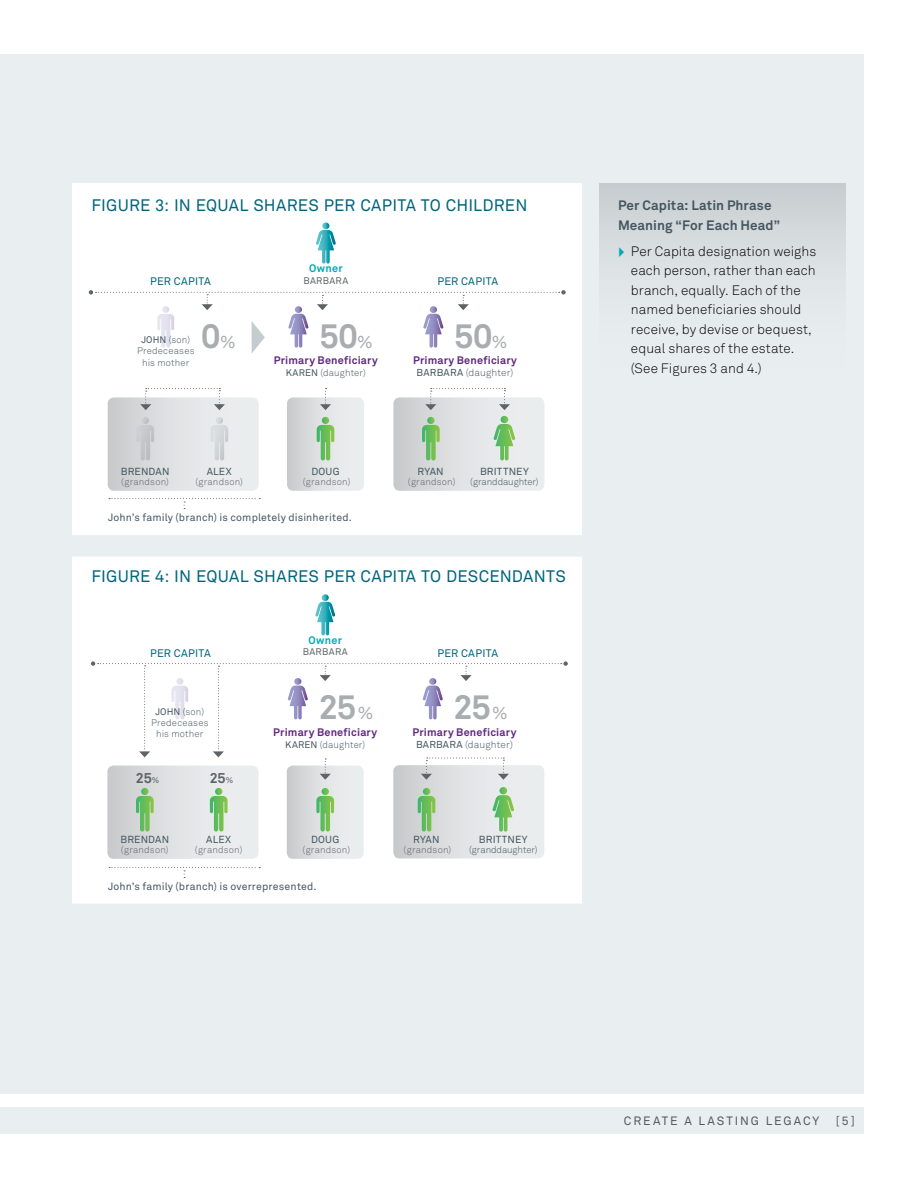
<style>
.page{position:relative;width:918px;height:1188px;background:#fff}
.page>*{position:absolute;margin:0;border:0;box-sizing:border-box;transform-origin:0 0}
.t1{font:700 33.9px "Akkurat Pro";letter-spacing:-.025em;color:#a8adb0}
.t2{font:16.5px "Akkurat Pro";letter-spacing:.015em;color:#00657d}
.t3{font:700 14.25px "Akkurat Pro";color:#5d6366}
.t4{font:13.5px/19.5px "Akkurat Light Pro";letter-spacing:.005em;color:#000}
.t5{font:700 13.5px/19.5px "Akkurat Pro";letter-spacing:.005em;color:#445660}
.t6{font:12px "Akkurat Pro";color:#57595b}
.t7{font:700 10.8px "Akkurat Pro";letter-spacing:.015em;color:#5f277e}
.t8{font:10.8px "Akkurat Pro";letter-spacing:.02em;color:#00657d}
.t9{font:700 10.8px "Akkurat Pro";letter-spacing:.025em;color:#00a9b6}
.t10{font:10.5px "Akkurat Pro";letter-spacing:.02em;color:#445660}
.t11{font:10.2px "Akkurat Pro";letter-spacing:.02em;color:#445660}
.t12{font:10.05px "Akkurat Light Pro";letter-spacing:.015em;color:#445660}
.t13{font:10.05px "Akkurat Pro";color:#445660}
.t14{font:9.45px/11.4px "Akkurat Light Pro";letter-spacing:.015em;color:#445660;text-align:center}
.t15{font:9.45px "Akkurat Light Pro";letter-spacing:.015em;color:#5d6366}
.t16{font:9.45px "Akkurat Pro";color:#5d6366}
.t17{font:9.45px "Akkurat Pro";color:#445660}
.s1{font-family:"Akkurat Pro"}
.s2{font-weight:400;font-size:16.95px}
.s3{font-weight:400;font-size:8.1px}
</style>
<div class="page">
<div style="left:0;top:54px;width:864px;height:1040px;background:#e9eff1"></div>
<div style="left:0;top:1107px;width:864px;height:27px;background:#e9eff1"></div>
<div style="left:600px;top:183px;width:246px;height:208px;background:linear-gradient(to bottom,#ccd1d4,#eff5f7)"></div>
<div style="left:72px;top:557px;width:510px;height:347px;background:#fff"></div>
<div style="left:72px;top:183px;width:510px;height:352px;background:#fff"></div>
<svg style="left:316px;top:223px;width:20px;height:41px"></svg>
<svg style="left:109px;top:498px;width:151px;height:11px"></svg>
<svg style="left:109px;top:867px;width:151px;height:11px"></svg>
<div style="left:108px;top:397px;width:151px;height:94px;background:linear-gradient(to right,#cdcfd1,#f1f4f5);border-radius:6px"></div>
<div style="left:287px;top:397px;width:77px;height:94px;background:linear-gradient(to right,#cdcfd0,#f1f4f5);border-radius:6px"></div>
<svg style="left:317px;top:417px;width:17px;height:43px"></svg>
<svg style="left:320px;top:388px;width:11px;height:22px"></svg>
<div style="left:393px;top:397px;width:151px;height:94px;background:linear-gradient(to right,#ccced0,#f1f4f5);border-radius:6px"></div>
<svg style="left:493px;top:416px;width:22px;height:44px"></svg>
<svg style="left:422px;top:417px;width:18px;height:43px"></svg>
<svg style="left:136px;top:417px;width:18px;height:43px"></svg>
<svg style="left:211px;top:417px;width:17px;height:43px"></svg>
<svg style="left:140px;top:388px;width:85px;height:22px"></svg>
<svg style="left:425px;top:388px;width:85px;height:22px"></svg>
<svg style="left:89px;top:290px;width:477px;height:63px"></svg>
<svg style="left:315px;top:594px;width:20px;height:41px"></svg>
<div style="left:107px;top:766px;width:151px;height:93px;background:linear-gradient(to right,#cdcfd0,#f1f4f5);border-radius:6px"></div>
<svg style="left:210px;top:788px;width:18px;height:44px"></svg>
<svg style="left:136px;top:788px;width:18px;height:44px"></svg>
<div style="left:287px;top:766px;width:77px;height:93px;background:linear-gradient(to right,#cdcfd1,#f1f4f5);border-radius:6px"></div>
<svg style="left:316px;top:788px;width:18px;height:44px"></svg>
<div style="left:393px;top:765px;width:151px;height:93px;background:linear-gradient(to right,#ccced0,#f1f4f5);border-radius:6px"></div>
<svg style="left:492px;top:787px;width:22px;height:45px"></svg>
<svg style="left:418px;top:788px;width:17px;height:44px"></svg>
<svg style="left:91px;top:661px;width:477px;height:119px"></svg>
<svg style="left:619px;top:248px;width:5px;height:9px"></svg>
<p class="t2" style="left:91px;top:196px;width:197px">FIGURE 3: IN EQUAL SHARES</p>
<p class="t2" style="left:324px;top:196px;width:11px">PER</p>
<p class="t2" style="left:360px;top:196px;width:41px">CAPITA</p>
<p class="t2" style="left:421px;top:196px;width:74px">TO CHI LDREN</p>
<p class="t8" style="left:150px;top:275px;width:51px">PER CAPITA</p>
<p class="t9" style="left:309px;top:262px;width:35px">Owner</p>
<p class="t16" style="left:303px;top:275px;width:15px">BARBARA</p>
<p class="t8" style="left:437px;top:275px;width:51px">PER CAPITA</p>
<p class="t14" style="left:137px;top:334px;width:59px"><span class="s1">JOHN</span> (son)<br>Predeceases his mother</p>
<h1 class="t1" style="left:201px;top:315px;width:36px">0<span class="s2">%</span></h1>
<h1 class="t1" style="left:454px;top:315px;width:55px">50<span class="s2">%</span></h1>
<h1 class="t1" style="left:319px;top:315px;width:55px">50<span class="s2">%</span></h1>
<p class="t7" style="left:274px;top:354px;width:105px">Primary Beneficiary</p>
<p class="t17" style="left:286px;top:367px;width:15px">KAREN</p>
<p class="t14" style="left:320px;top:367px;width:47px">(daughter)</p>
<p class="t7" style="left:413px;top:354px;width:105px">Primary Beneficiary</p>
<p class="t13" style="left:417px;top:367px;width:15px">BARBARA</p>
<p class="t12" style="left:466px;top:367px;width:49px">(daughter)</p>
<p class="t11" style="left:121px;top:465px;width:15px">BRENDAN</p>
<p class="t15" style="left:121px;top:476px;width:49px">(grandson)</p>
<p class="t11" style="left:207px;top:465px;width:26px">ALEX</p>
<p class="t15" style="left:195px;top:476px;width:49px">(grandson)</p>
<p class="t11" style="left:311px;top:466px;width:28px">DOUG</p>
<p class="t15" style="left:303px;top:476px;width:49px">(grandson)</p>
<p class="t11" style="left:417px;top:466px;width:15px">RYAN</p>
<p class="t15" style="left:408px;top:476px;width:49px">(grandson)</p>
<p class="t11" style="left:480px;top:466px;width:14px">BRITTNEY</p>
<p class="t14" style="left:470px;top:476px;width:70px">(granddaughter)</p>
<p class="t10" style="left:108px;top:511px;width:245px">JOHN’S FAMILY (BRANCH) IS COMPLETELY DISINHERITED.</p>
<p class="t2" style="left:91px;top:567px;width:197px">FIGURE 4: IN EQUAL SHARES</p>
<p class="t2" style="left:324px;top:567px;width:11px">PER</p>
<p class="t2" style="left:361px;top:567px;width:41px">CAPITA</p>
<p class="t2" style="left:421px;top:567px;width:48px">TO DESCENDANTS</p>
<p class="t8" style="left:150px;top:647px;width:51px">PER CAPITA</p>
<p class="t14" style="left:151px;top:706px;width:59px"><span class="s1">JOHN</span> (son)<br>Predeceases his mother</p>
<p class="t3" style="left:136px;top:769px;width:25px">25<span class="s3">%</span></p>
<p class="t3" style="left:210px;top:769px;width:25px">25<span class="s3">%</span></p>
<p class="t11" style="left:121px;top:834px;width:15px">BRENDAN</p>
<p class="t15" style="left:121px;top:844px;width:49px">(grandson)</p>
<p class="t11" style="left:206px;top:834px;width:26px">ALEX</p>
<p class="t15" style="left:195px;top:844px;width:49px">(grandson)</p>
<p class="t9" style="left:308px;top:633px;width:35px">Owner</p>
<p class="t16" style="left:303px;top:647px;width:15px">BARBARA</p>
<h1 class="t1" style="left:319px;top:686px;width:56px">25<span class="s2">%</span></h1>
<p class="t7" style="left:273px;top:726px;width:105px">Primary Beneficiary</p>
<p class="t17" style="left:285px;top:739px;width:15px">KAREN</p>
<p class="t14" style="left:320px;top:739px;width:47px">(daughter)</p>
<p class="t11" style="left:311px;top:834px;width:28px">DOUG</p>
<p class="t15" style="left:302px;top:844px;width:49px">(grandson)</p>
<p class="t10" style="left:108px;top:880px;width:210px">JOHN’S FAMILY (BRANCH) IS OVERREPRESENTED.</p>
<p class="t8" style="left:437px;top:647px;width:51px">PER CAPITA</p>
<h1 class="t1" style="left:453px;top:686px;width:56px">25<span class="s2">%</span></h1>
<p class="t7" style="left:413px;top:726px;width:105px">Primary Beneficiary</p>
<p class="t13" style="left:416px;top:739px;width:15px">BARBARA</p>
<p class="t12" style="left:465px;top:739px;width:49px">(daughter)</p>
<p class="t11" style="left:413px;top:833px;width:15px">RYAN</p>
<p class="t15" style="left:404px;top:844px;width:49px">(grandson)</p>
<p class="t11" style="left:479px;top:833px;width:14px">BRITTNEY</p>
<p class="t14" style="left:469px;top:844px;width:70px">(granddaughter)</p>
<p class="t5" style="left:618px;top:196px;width:164px">Per Capita: Latin Phrase<br>Meaning “For Each Head”</p>
<p class="t4" style="left:631px;top:242px;width:187px">Per Capita designation weighs each person, rather than each branch, equally. Each of the named beneficiaries should receive, by devise or bequest, equal shares of the estate. (See Figures 3 and 4.)</p>
<p class="t6" style="left:624px;top:1114px;width:19px">CREATE</p>
<p class="t6" style="left:684px;top:1114px;width:24px">A LASTING</p>
<p class="t6" style="left:766px;top:1114px;width:10px">LEGACY</p>
<p class="t6" style="left:836px;top:1114px;width:21px">[5]</p>
</div>
